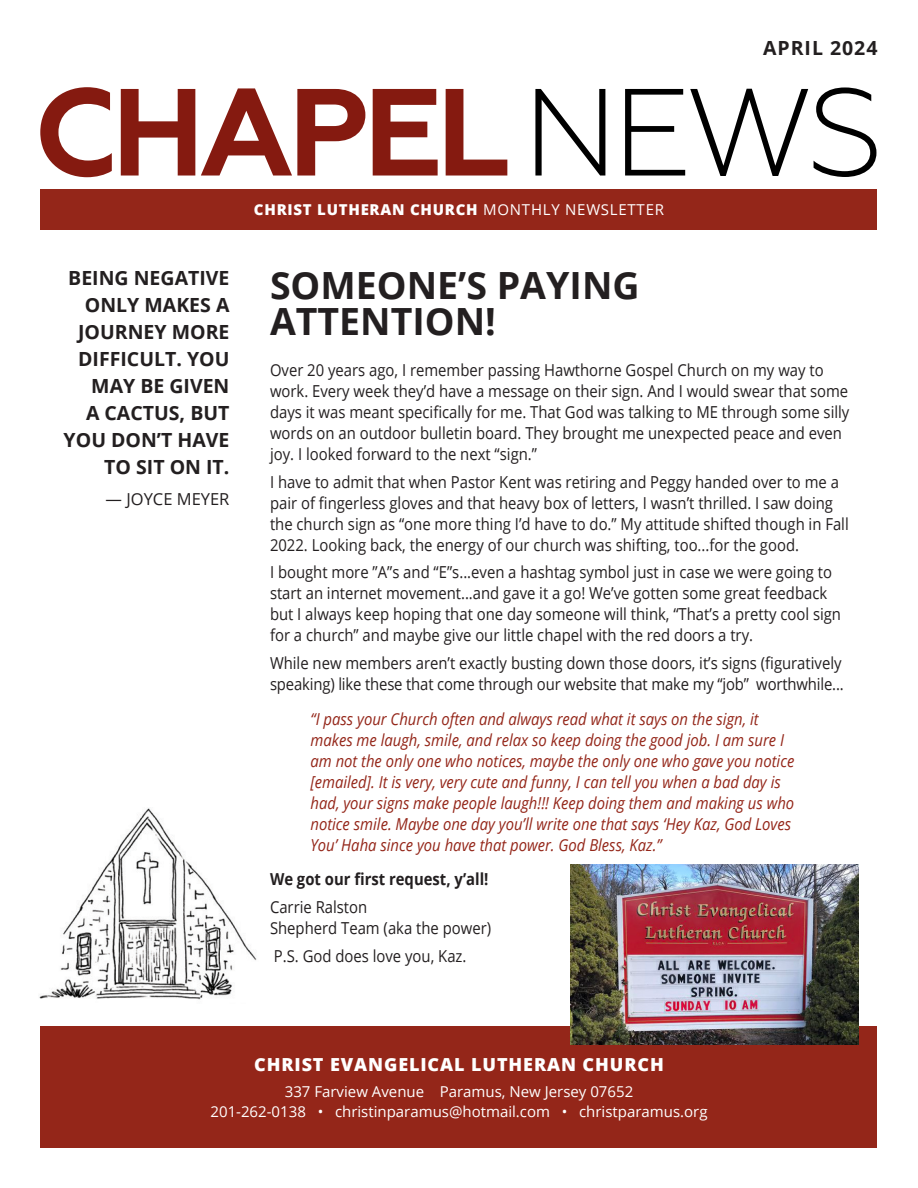
<style>
.page{position:relative;width:918px;height:1188px;background:#fff}
.page>*{position:absolute;margin:0;border:0;box-sizing:border-box;transform-origin:0 0}
.t1{font:700 123.6px "Geometria";letter-spacing:-.05em;color:#851a10}
.t2{font:700 37.5px/36px "Open Sans";color:#231f20}
.t3{font:700 19.5px/27px "Open Sans";color:#231f20;text-align:right}
.t4{font:700 19.5px "Open Sans";letter-spacing:.05em;color:#231f20}
.t5{font:800 18px "Open Sans";letter-spacing:.05em;color:#fff}
.t6{font:16.5px/21px "Open Sans";color:#231f20;scale:.9 1}
.t7{font:italic 16.5px/21px "Open Sans";color:#942619;scale:.9 1}
.t8{font:700 16.5px "Open Sans";color:#231f20;scale:.9 1}
.t9{font:16.5px "Open Sans";color:#231f20}
.t10{font:15px "Open Sans";color:#fff}
.t11{font:800 15px "Open Sans";letter-spacing:.05em;color:#fff}
.s1{font-weight:300;color:#000}
.s2{font-weight:400}
</style>
<div class="page">
<div style="left:40px;top:189px;width:838px;height:41px;background:#942619"></div>
<div style="left:40px;top:1026px;width:838px;height:122px;background:#942619"></div>
<img style="left:39px;top:808px;width:218px;height:192px">
<img style="left:570px;top:864px;width:288px;height:180px">
<p class="t4" style="left:763px;top:35px;width:116px">APRIL 2024</p>
<p class="t1" style="left:34px;top:59px;width:853px">CHAPEL<span class="s1">NEWS</span></p>
<p class="t3" style="left:64px;top:264px;width:167px">BEING NEGATIVE<br>ONLY MAKES A<br>JOURNEY MORE<br>DIFFICULT. YOU<br>MAY BE GIVEN<br>A CACTUS, BUT<br>YOU DON’T HAVE<br>TO SIT ON IT.</p>
<p class="t9" style="left:106px;top:487px;width:125px">— JOYCE MEYER</p>
<p class="t11" style="left:254px;top:198px;width:412px">CHRIST LUTHERAN CHURCH <span class="s2">MONTHLY NEWSLETTER</span></p>
<p class="t2" style="left:270px;top:266px;width:371px">SOMEONE’S PAYING<br>ATTENTION!</p>
<p class="t6" style="left:270px;top:359px;width:645px">Over 20 years ago, I remember passing Hawthorne Gospel Church on my way to work. Every week they’d have a message on their sign. And I would swear that some days it was meant specifically for me. That God was talking to ME through some silly words on an outdoor bulletin board. They brought me unexpected peace and even joy. I looked forward to the next “sign.”</p>
<p class="t6" style="left:270px;top:471px;width:645px">I have to admit that when Pastor Kent was retiring and Peggy handed over to me a pair of fingerless gloves and that heavy box of letters, I wasn’t thrilled. I saw doing the church sign as “one more thing I’d have to do.” My attitude shifted though in Fall 2022. Looking back, the energy of our church was shifting, too...for the good.</p>
<p class="t6" style="left:270px;top:562px;width:636px">I bought more ”A”s and “E”s...even a hashtag symbol just in case we were going to start an internet movement...and gave it a go! We’ve gotten some great feedback but I always keep hoping that one day someone will think, “That’s a pretty cool sign for a church” and maybe give our little chapel with the red doors a try.</p>
<p class="t6" style="left:270px;top:652px;width:639px">While new members aren’t exactly busting down those doors, it’s signs (figuratively speaking) like these that come through our website that make my “job” worthwhile...</p>
<p class="t7" style="left:310px;top:708px;width:539px">“I pass your Church often and always read what it says on the sign, it makes me laugh, smile, and relax so keep doing the good job. I am sure I am not the only one who notices, maybe the only one who gave you notice [emailed]. It is very, very cute and funny, I can tell you when a bad day is had, your signs make people laugh!!! Keep doing them and making us who notice smile. Maybe one day you’ll write one that says ‘Hey Kaz, God Loves You’ Haha since you have that power. God Bless, Kaz.”</p>
<p class="t8" style="left:270px;top:868px;width:244px">We got our first request, y’all!</p>
<p class="t6" style="left:270px;top:896px;width:247px">Carrie Ralston<br>Shepherd Team (aka the power)</p>
<p class="t6" style="left:274px;top:945px;width:216px">P.S. God does love you, Kaz.</p>
<p class="t5" style="left:254px;top:1051px;width:411px">CHRIST EVANGELICAL LUTHERAN CHURCH</p>
<p class="t10" style="left:285px;top:1081px;width:350px">337 Farview Avenue Paramus, New Jersey 07652</p>
<p class="t10" style="left:211px;top:1101px;width:499px">201-262-0138 • christinparamus@hotmail.com • christparamus.org</p>
</div>
